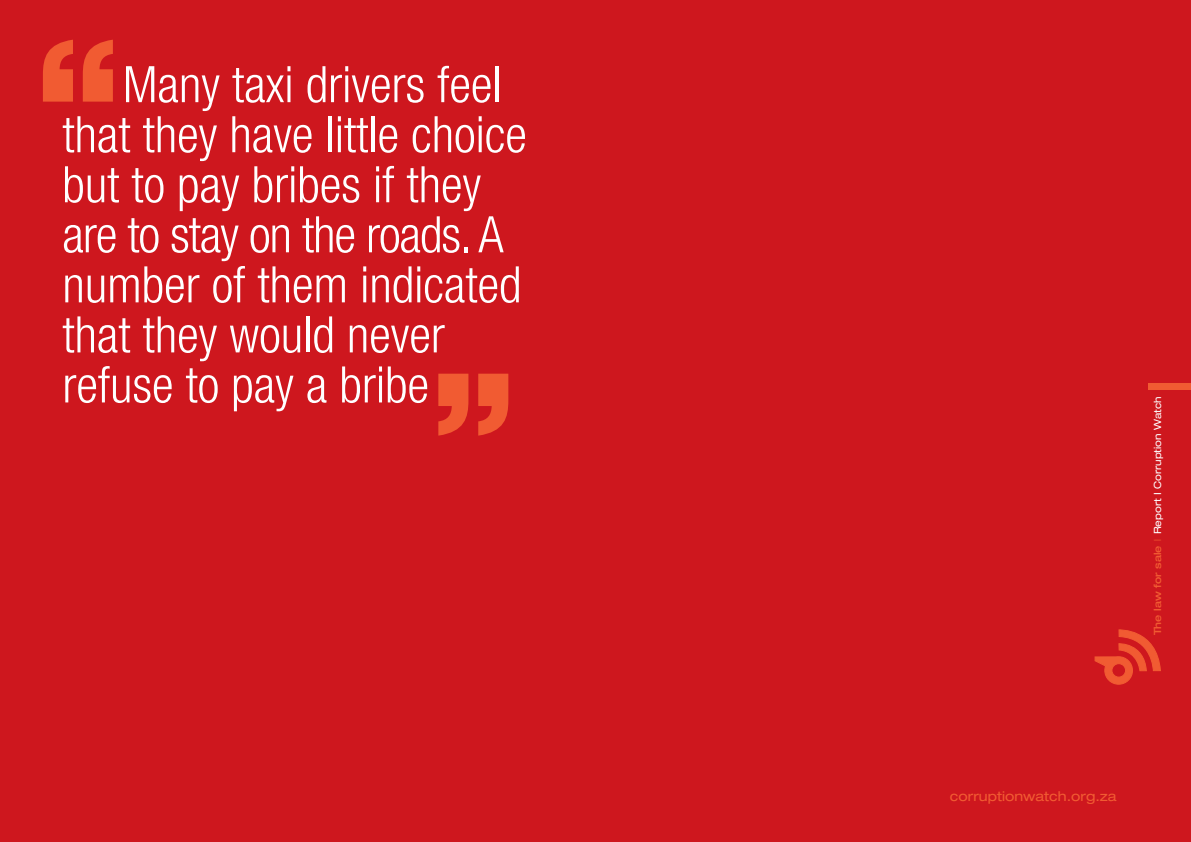
<style>
.page{position:relative;width:1191px;height:842px;background:#ce171e}
.page>*{position:absolute;margin:0;border:0;box-sizing:border-box;transform-origin:0 0}
.t1{font:900 163.4px "Helvetica Neue LT Std";color:#f15b32}
.t2{font:900 expanded 72.3px "Helvetica Neue LT Std";color:#fff}
.t3{font:300 condensed 50.4px/50px "Helvetica Neue LT Std";color:#fff}
.t4{font:expanded 13.6px "Helvetica Neue LT Std";color:#f15b32}
.t5{font:expanded 10px "Helvetica Neue LT Std";color:#fff}
.s1{font-weight:500;color:#f15b32}
.s2{font-weight:300;font-stretch:condensed;color:#f15b32}
</style>
<div class="page">
<div style="left:1149px;top:383px;width:42px;height:7px;background:#f15b32"></div>
<svg style="left:1094px;top:629px;width:67px;height:56px"></svg>
<h1 class="t1" style="left:35px;top:1px;width:86px">“</h1>
<p class="t3" style="left:62px;top:59px;width:466px;text-indent:60px">Many taxi drivers feel that they have little choice but to pay bribes if they are to stay on the roads. A number of them indicated that they would never refuse to pay a bribe</p>
<h1 class="t1" style="left:516px;top:475px;width:86px;rotate:-180deg">“</h1>
<h2 class="t2" style="left:1137px;top:353px;width:28px">i</h2>
<p class="t5" style="left:1151px;top:635px;width:241px;rotate:-90deg"><span class="s1">The law for sale</span> <span class="s2">I</span> Report I Corruption Watch</p>
<p class="t4" style="left:950px;top:787px;width:168px">corruptionwatch.org.za</p>
</div>
